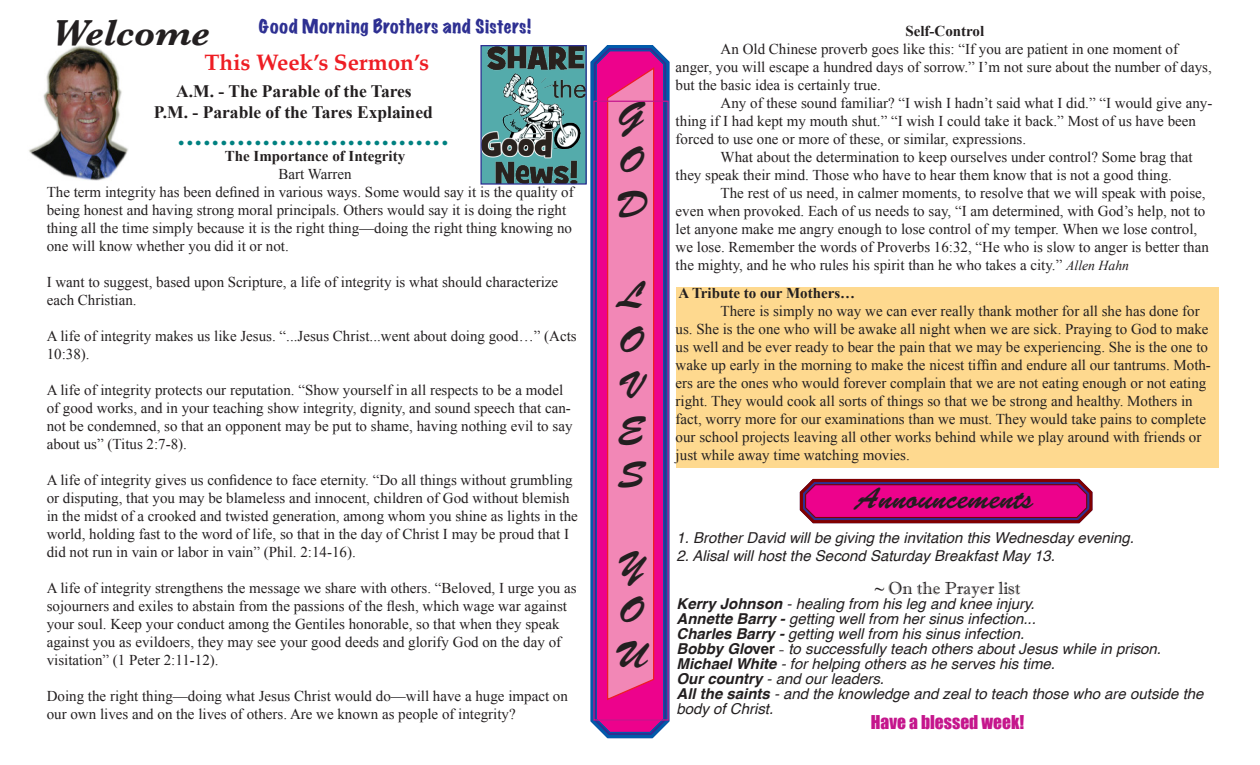
<style>
.page{position:relative;width:1260px;height:765px;background:#fff}
.page>*{position:absolute;margin:0;border:0;box-sizing:border-box;transform-origin:0 0}
.t1{font:37.5px "Brush Script Std";color:#231f20}
.t2{font:italic 700 37.5px "Baskerville";color:#231f20}
.t3{font:30px "Brush Script Std";color:#231f20}
.t4{font:22.5px "Apple Symbols";color:#008181}
.t5{font:700 22.5px "Palatino";color:#ee1d23}
.t6{font:700 17.5px "Times New Roman";color:#231f20}
.t7{font:expanded 17.5px "Marker Felt";letter-spacing:.035em;color:#2e3092}
.t8{font:17.5px "Impact";color:#c5168c}
.t9{font:17.5px "Imprint MT Shadow";color:#231f20}
.t10{font:15px/18px "Times New Roman";color:#231f20}
.t11{font:italic 15px/15px "Helvetica";color:#231f20}
.t12{font:700 15px "Times New Roman";color:#231f20}
.s1{font-style:italic;font-size:13.75px}
.s2{font-weight:700}
.s3{font-weight:700;font-style:normal}
.s4{font-family:"Imprint MT Shadow";font-style:normal}
</style>
<div class="page">
<svg style="left:590px;top:45px;width:80px;height:694px;background:#ab2699"></svg>
<div style="left:596px;top:50px;width:68px;height:683px;border:1px solid #015bab;border-radius:13px"></div>
<img style="left:29px;top:45px;width:99px;height:136px">
<svg style="left:606px;top:66px;width:49px;height:635px;background:#f16ead"></svg>
<svg style="left:799px;top:478px;width:294px;height:46px;background:#c8177d"></svg>
<div style="left:805px;top:484px;width:282px;height:34px;border:1px solid #810000;border-radius:10px"></div>
<div style="left:593px;top:101px;width:76px;height:620px;border:1px solid #c5168c"></div>
<img style="left:482px;top:47px;width:103px;height:136px">
<div style="left:480px;top:45px;width:107px;height:140px;border:1px solid #2e3092"></div>
<div style="left:676px;top:287px;width:542px;height:181px;background:#fed98f"></div>
<p class="t2" style="left:52px;top:7px;width:158px">Welcome</p>
<p class="t7" style="left:259px;top:13px;width:274px">Good Morning Brothers and Sisters!</p>
<p class="t5" style="left:204px;top:43px;width:226px">This Week’s Sermon’s</p>
<p class="t6" style="left:176px;top:79px;width:237px">A.M. - The Parable of the Tares</p>
<p class="t6" style="left:154px;top:100px;width:281px">P.M. - Parable of the Tares Explained</p>
<p class="t4" style="left:177px;top:127px;width:274px">••••••••••••••••••••••••••••••••</p>
<p class="t12" style="left:225px;top:146px;width:182px">The Importance of Integrity</p>
<p class="t10" style="left:279px;top:165px;width:75px">Bart Warren</p>
<p class="t10" style="left:47px;top:183px;width:529px">The term integrity has been defined in various ways. Some would say it is the quality of being honest and having strong moral principals. Others would say it is doing the right thing all the time simply because it is the right thing—doing the right thing knowing no one will know whether you did it or not.</p>
<p class="t10" style="left:47px;top:273px;width:513px">I want to suggest, based upon Scripture, a life of integrity is what should characterize each Christian.</p>
<p class="t10" style="left:47px;top:327px;width:531px">A life of integrity makes us like Jesus. “...Jesus Christ...went about doing good…” (Acts<br>10:38).</p>
<p class="t10" style="left:47px;top:381px;width:527px">A life of integrity protects our reputation. “Show yourself in all respects to be a model of good works, and in your teaching show integrity, dignity, and sound speech that can&shy;not be condemned, so that an opponent may be put to shame, having nothing evil to say about us” (Titus 2:7-8).</p>
<p class="t10" style="left:47px;top:471px;width:533px">A life of integrity gives us confidence to face eternity. “Do all things without grumbling or disputing, that you may be blameless and innocent, children of God without blemish in the midst of a crooked and twisted generation, among whom you shine as lights in the world, holding fast to the word of life, so that in the day of Christ I may be proud that I did not run in vain or labor in vain” (Phil. 2:14-16).</p>
<p class="t10" style="left:47px;top:579px;width:532px">A life of integrity strengthens the message we share with others. “Beloved, I urge you as sojourners and exiles to abstain from the passions of the flesh, which wage war against your soul. Keep your conduct among the Gentiles honorable, so that when they speak against you as evildoers, they may see your good deeds and glorify God on the day of visitation” (1 Peter 2:11-12).</p>
<p class="t10" style="left:47px;top:687px;width:523px">Doing the right thing—doing what Jesus Christ would do—will have a huge impact on our own lives and on the lives of others. Are we known as people of integrity?</p>
<p class="t1" style="left:618px;top:94px;width:28px">G</p>
<p class="t1" style="left:619px;top:139px;width:25px">O</p>
<p class="t1" style="left:616px;top:184px;width:32px">D</p>
<p class="t1" style="left:618px;top:274px;width:28px">L</p>
<p class="t1" style="left:619px;top:319px;width:25px">O</p>
<p class="t1" style="left:618px;top:364px;width:28px">V</p>
<p class="t1" style="left:618px;top:409px;width:28px">E</p>
<p class="t1" style="left:618px;top:454px;width:28px">S</p>
<p class="t1" style="left:617px;top:544px;width:29px">Y</p>
<p class="t1" style="left:619px;top:589px;width:25px">O</p>
<p class="t1" style="left:615px;top:634px;width:34px">U</p>
<p class="t12" style="left:905px;top:20px;width:80px">Self-Control</p>
<p class="t10" style="left:676px;top:39px;width:538px;text-indent:45px">An Old Chinese proverb goes like this: “If you are patient in one moment of anger, you will escape a hundred days of sorrow.” I’m not sure about the number of days, but the basic idea is certainly true.</p>
<p class="t10" style="left:676px;top:93px;width:538px;text-indent:45px">Any of these sound familiar? “I wish I hadn’t said what I did.” “I would give any&shy;thing if I had kept my mouth shut.” “I wish I could take it back.” Most of us have been forced to use one or more of these, or similar, expressions.</p>
<p class="t10" style="left:676px;top:147px;width:519px;text-indent:45px">What about the determination to keep ourselves under control? Some brag that they speak their mind. Those who have to hear them know that is not a good thing.</p>
<p class="t10" style="left:676px;top:183px;width:535px;text-indent:45px">The rest of us need, in calmer moments, to resolve that we will speak with poise, even when provoked. Each of us needs to say, “I am determined, with God’s help, not to let anyone make me angry enough to lose control of my temper. When we lose control, we lose. Remember the words of Proverbs 16:32, “He who is slow to anger is better than the mighty, and he who rules his spirit than he who takes a city.” <span class="s1">Allen Hahn</span></p>
<p class="t12" style="left:679px;top:282px;width:178px">A Tribute to our Mothers…</p>
<p class="t10" style="left:676px;top:301px;width:537px;text-indent:45px">There is simply no way we can ever really thank mother for all she has done for us. She is the one who will be awake all night when we are sick. Praying to God to make us well and be ever ready to bear the pain that we may be experiencing. She is the one to wake up early in the morning to make the nicest tiffin and endure all our tantrums. Moth&shy;ers are the ones who would forever complain that we are not eating enough or not eating right. They would cook all sorts of things so that we be strong and healthy. Mothers in fact, worry more for our examinations than we must. They would take pains to complete our school projects leaving all other works behind while we play around with friends or just while away time watching movies.</p>
<p class="t3" style="left:856px;top:482px;width:179px">Announcements</p>
<p class="t11" style="left:677px;top:531px;width:459px">1. Brother David will be giving the invitation this Wednesday evening.</p>
<p class="t11" style="left:677px;top:549px;width:380px">2. Alisal will host the Second Saturday Breakfast May 13.</p>
<p class="t9" style="left:875px;top:578px;width:147px">~ On the Prayer list</p>
<p class="t11" style="left:677px;top:597px;width:360px"><span class="s2">Kerry Johnson</span> - healing from his leg and knee injury.</p>
<p class="t11" style="left:677px;top:612px;width:361px"><span class="s2">Annette Barry -</span> getting well from her sinus infection...</p>
<p class="t11" style="left:677px;top:627px;width:349px"><span class="s2">Charles Barry -</span> getting well from his sinus infection.</p>
<p class="t11" style="left:677px;top:642px;width:486px"><span class="s2">Bobby Glo</span><span class="s3">ver</span> <span class="s4">-</span> to successfully teach others about Jesus while in prison.</p>
<p class="t11" style="left:677px;top:657px;width:380px"><span class="s2">Michael White</span> - for helping others as he serves his time.</p>
<p class="t11" style="left:677px;top:672px;width:209px"><span class="s2">Our country</span> - and our leaders.</p>
<p class="t11" style="left:677px;top:687px;width:528px"><span class="s2">All the saints</span> - and the knowledge and zeal to teach those who are outside the body of Christ.</p>
<p class="t8" style="left:871px;top:709px;width:155px">Have a blessed week!</p>
</div>
